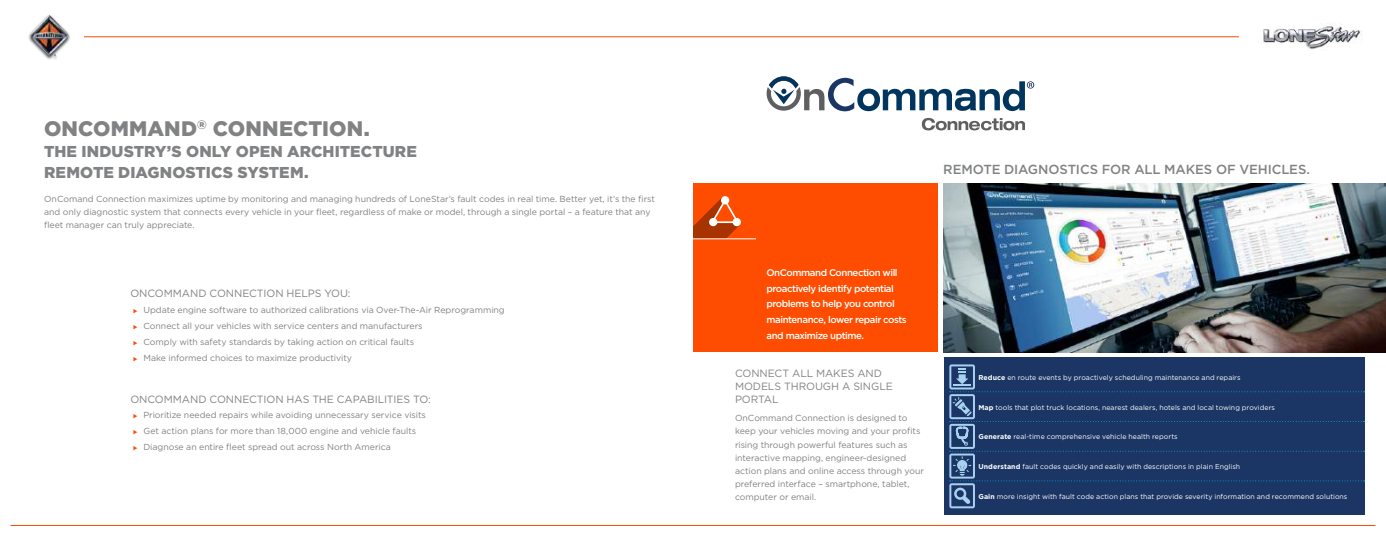
<style>
.page{position:relative;width:1386px;height:536px;background:#fff}
.page>*{position:absolute;margin:0;border:0;box-sizing:border-box;transform-origin:0 0}
.t1{font:900 21px "Gotham";letter-spacing:.005em;color:#808284}
.t2{font:900 15.75px/21px "Gotham";letter-spacing:.005em;color:#808284}
.t3{font:500 13.12px "Gotham";letter-spacing:-.01em;color:#808284}
.t4{font:10.5px/13.1px "Gotham";letter-spacing:-.005em;color:#808284}
.t5{font:500 9.62px/15.8px "Gotham";letter-spacing:-.045em;color:#fff}
.t6{font:8.75px/13.1px "Gotham";letter-spacing:-.005em;color:#808284}
.t7{font:7px "Gotham";letter-spacing:.005em;color:#fff}
.s1{color:#fe4d00}
.s2{font-weight:700}
</style>
<div class="page">
<div style="left:944px;top:357px;width:421px;height:158px;background:#1b3564"></div>
<img style="left:943px;top:184px;width:443px;height:168px">
<div style="left:693px;top:184px;width:245px;height:168px;background:#fe4d00"></div>
<svg style="left:693px;top:196px;width:48px;height:42px"></svg>
<hr style="left:693px;top:238px;width:63px;height:1px;background:#fff">
<svg style="left:949px;top:364px;width:416px;height:144px"></svg>
<svg style="left:922px;top:118px;width:103px;height:12px"></svg>
<svg style="left:767px;top:76px;width:267px;height:35px"></svg>
<hr style="left:693px;top:525px;width:683px;height:1px;background:#fe4d00">
<hr style="left:10px;top:525px;width:683px;height:1px;background:#fe4d00">
<hr style="left:693px;top:36px;width:546px;height:1px;background:#fe4d00">
<img style="left:1263px;top:22px;width:98px;height:28px">
<div style="left:28px;top:14px;width:43px;height:47px;background:#000;opacity:.75"></div>
<img style="left:29px;top:15px;width:40px;height:41px">
<hr style="left:84px;top:36px;width:609px;height:1px;background:#fe4d00">
<h1 class="t1" style="left:44px;top:116px;width:327px">ONCOMMAND<sup>®</sup> CONNECTION.</h1>
<h2 class="t2" style="left:44px;top:141px;width:374px">THE INDUSTRY’S ONLY OPEN ARCHITECTURE<br>REMOTE DIAGNOSTICS SYSTEM.</h2>
<p class="t6" style="left:44px;top:192px;width:613px">OnComand Connection maximizes uptime by monitoring and managing hundreds of LoneStar’s fault codes in real time. Better yet, it’s the first and only diagnostic system that connects every vehicle in your fleet, regardless of make or model, through a single portal – a feature that any fleet manager can truly appreciate.</p>
<p class="t4" style="left:130px;top:287px;width:222px">ONCOMMAND CONNECTION HELPS YOU:</p>
<p class="t6" style="left:133px;top:303px;width:373px"><span class="s1">◆</span> Update engine software to authorized calibrations via Over-The-Air Reprogramming</p>
<p class="t6" style="left:133px;top:319px;width:291px"><span class="s1">◆</span> Connect all your vehicles with service centers and manufacturers</p>
<p class="t6" style="left:133px;top:335px;width:283px"><span class="s1">◆</span> Comply with safety standards by taking action on critical faults</p>
<p class="t6" style="left:133px;top:350px;width:221px"><span class="s1">◆</span> Make informed choices to maximize productivity</p>
<p class="t4" style="left:130px;top:392px;width:302px">ONCOMMAND CONNECTION HAS THE CAPABILITIES TO:</p>
<p class="t6" style="left:133px;top:408px;width:294px"><span class="s1">◆</span> Prioritize needed repairs while avoiding unnecessary service visits</p>
<p class="t6" style="left:133px;top:424px;width:285px"><span class="s1">◆</span> Get action plans for more than 18,000 engine and vehicle faults</p>
<p class="t6" style="left:133px;top:440px;width:259px"><span class="s1">◆</span> Diagnose an entire fleet spread out across North America</p>
<h3 class="t3" style="left:943px;top:161px;width:368px">REMOTE DIAGNOSTICS FOR ALL MAKES OF VEHICLES.</h3>
<p class="t5" style="left:766px;top:264px;width:142px">OnCommand Connection will proactively identify potential problems to help you control maintenance, lower repair costs and maximize uptime.</p>
<p class="t4" style="left:735px;top:366px;width:159px">CONNECT ALL MAKES AND<br>MODELS THROUGH A SINGLE<br>PORTAL</p>
<p class="t6" style="left:735px;top:411px;width:191px">OnCommand Connection is designed to keep your vehicles moving and your profits rising through powerful features such as interactive mapping, engineer-designed action plans and online access through your preferred interface – smartphone, tablet, computer or email.</p>
<p class="t7" style="left:978px;top:373px;width:264px"><span class="s2">Reduce</span> en route events by proactively scheduling maintenance and repairs</p>
<p class="t7" style="left:978px;top:403px;width:298px"><span class="s2">Map</span> tools that plot truck locations, nearest dealers, hotels and local towing providers</p>
<p class="t7" style="left:978px;top:433px;width:201px"><span class="s2">Generate</span> real-time comprehensive vehicle health reports</p>
<p class="t7" style="left:978px;top:462px;width:263px"><span class="s2">Understand</span> fault codes quickly and easily with descriptions in plain English</p>
<p class="t7" style="left:978px;top:492px;width:370px"><span class="s2">Gain</span> more insight with fault code action plans that provide severity information and recommend solutions</p>
</div>
